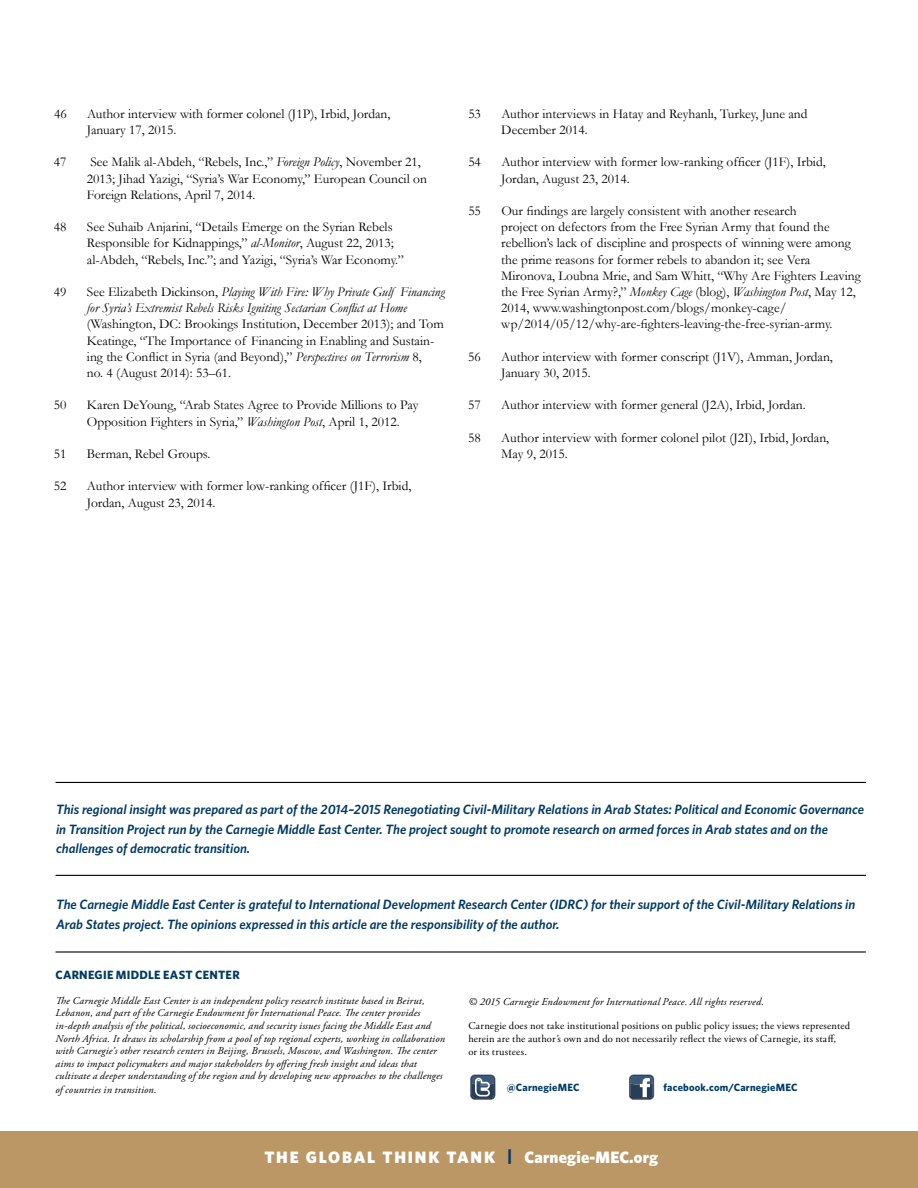
<style>
.page{position:relative;width:918px;height:1188px;background:#fff}
.page>*{position:absolute;margin:0;border:0;box-sizing:border-box;transform-origin:0 0}
.t1{font:900 16.5px "Whitney";letter-spacing:.075em;color:#fff}
.t2{font:13.5px/16.2px "Garamond";color:#000}
.t3{font:italic 600 13.5px/19.5px "Whitney";color:#003a63}
.t4{font:italic 13.5px/16.2px "Garamond";color:#000}
.t5{font:700 12px "Whitney";letter-spacing:.02em;color:#003a63}
.t6{font:italic 10.5px/12.8px "Adobe Garamond Pro";letter-spacing:.02em;color:#000}
.t7{font:10.5px/13px "Adobe Garamond Pro";letter-spacing:.02em;color:#000}
.t8{font:700 10.5px "Whitney";letter-spacing:.02em;color:#003a63}
.s1{font-style:italic}
.s2{font-style:normal}
.s3{color:#003a63}
</style>
<div class="page">
<div style="left:0;top:1131px;width:918px;height:57px;background:#ba9765"></div>
<hr style="left:56px;top:951px;width:810px;height:2px;background:#000">
<hr style="left:56px;top:875px;width:810px;height:1px;background:#000">
<hr style="left:56px;top:782px;width:810px;height:1px;background:#000">
<svg style="left:470px;top:1075px;width:25px;height:25px"></svg>
<svg style="left:629px;top:1075px;width:25px;height:25px"></svg>
<p class="t2" style="left:54px;top:105px;width:14px">46</p>
<p class="t2" style="left:87px;top:105px;width:305px">Author interview with former colonel (J1P), Irbid, Jordan,<br>January 17, 2015.</p>
<p class="t2" style="left:54px;top:154px;width:14px">47</p>
<p class="t2" style="left:87px;top:154px;width:341px">See Malik al-Abdeh, “Rebels, Inc.,” <span class="s1">Foreign Policy</span>, November 21,<br>2013; Jihad Yazigi, “Syria’s War Economy,” European Council on<br>Foreign Relations, April 7, 2014.</p>
<p class="t2" style="left:54px;top:219px;width:14px">48</p>
<p class="t2" style="left:87px;top:219px;width:318px">See Suhaib Anjarini, “Details Emerge on the Syrian Rebels<br>Responsible for Kidnappings,” <span class="s1">al-Monitor</span>, August 22, 2013; al-Abdeh, “Rebels, Inc.”; and Yazigi, “Syria’s War Economy.”</p>
<p class="t2" style="left:54px;top:284px;width:14px">49</p>
<p class="t4" style="left:87px;top:284px;width:359px"><span class="s2">See Elizabeth Dickinson,</span> Playing With Fire: Why Private Gulf Financing for Syria’s Extremist Rebels Risks Igniting Sectarian Conflict at Home</p>
<p class="t2" style="left:87px;top:316px;width:358px">(Washington, DC: Brookings Institution, December 2013); and Tom Keatinge, “The Importance of Financing in Enabling and Sustain&shy;ing the Conflict in Syria (and Beyond),” <span class="s1">Perspectives on Terrorism</span> 8,<br>no. 4 (August 2014): 53–61.</p>
<p class="t2" style="left:54px;top:397px;width:14px">50</p>
<p class="t2" style="left:87px;top:397px;width:333px">Karen DeYoung, “Arab States Agree to Provide Millions to Pay<br>Opposition Fighters in Syria,” <span class="s1">Washington Post</span>, April 1, 2012.</p>
<p class="t2" style="left:54px;top:446px;width:14px">51</p>
<p class="t2" style="left:87px;top:446px;width:125px">Berman, Rebel Groups.</p>
<p class="t2" style="left:54px;top:478px;width:14px">52</p>
<p class="t2" style="left:87px;top:478px;width:326px">Author interview with former low-ranking officer (J1F), Irbid,<br>Jordan, August 23, 2014.</p>
<p class="t2" style="left:468px;top:105px;width:14px">53</p>
<p class="t2" style="left:501px;top:105px;width:308px">Author interviews in Hatay and Reyhanlı, Turkey, June and<br>December 2014.</p>
<p class="t2" style="left:468px;top:154px;width:14px">54</p>
<p class="t2" style="left:501px;top:154px;width:326px">Author interview with former low-ranking officer (J1F), Irbid,<br>Jordan, August 23, 2014.</p>
<p class="t2" style="left:468px;top:203px;width:14px">55</p>
<p class="t2" style="left:501px;top:203px;width:361px">Our findings are largely consistent with another research<br>project on defectors from the Free Syrian Army that found the rebellion’s lack of discipline and prospects of winning were among the prime reasons for former rebels to abandon it; see Vera Mironova, Loubna Mrie, and Sam Whitt, “Why Are Fighters Leaving the Free Syrian Army?,” <span class="s1">Monkey Cage</span> (blog), <span class="s1">Washington Post</span>, May 12, 2014, www.washingtonpost.com/blogs/monkey-cage/ wp/2014/05/12/why-are-fighters-leaving-the-free-syrian-army.</p>
<p class="t2" style="left:468px;top:348px;width:14px">56</p>
<p class="t2" style="left:501px;top:348px;width:333px">Author interview with former conscript (J1V), Amman, Jordan,<br>January 30, 2015.</p>
<p class="t2" style="left:468px;top:397px;width:14px">57</p>
<p class="t2" style="left:501px;top:397px;width:306px">Author interview with former general (J2A), Irbid, Jordan.</p>
<p class="t2" style="left:468px;top:429px;width:14px">58</p>
<p class="t2" style="left:501px;top:429px;width:329px">Author interview with former colonel pilot (J2I), Irbid, Jordan,<br>May 9, 2015.</p>
<p class="t3" style="left:56px;top:800px;width:810px">This regional insight was prepared as part of the 2014–2015 Renegotiating Civil-Military Relations in Arab States: Political and Economic Governance in Transition Project run by the Carnegie Middle East Center. The project sought to promote research on armed forces in Arab states and on the challenges of democratic transition.</p>
<p class="t3" style="left:56px;top:895px;width:801px">The Carnegie Middle East Center is grateful to International Development Research Center (IDRC) for their support of the Civil-Military Relations in<br>Arab States project. The opinions expressed in this article are the responsibility of the author.</p>
<p class="t5" style="left:56px;top:967px;width:186px">CARNEGIE MIDDLE EAST CENTER</p>
<p class="t6" style="left:56px;top:994px;width:391px">The Carnegie Middle East Center is an independent policy research institute based in Beirut, Lebanon, and part of the Carnegie Endowment for International Peace. The center provides in-depth analysis of the political, socioeconomic, and security issues facing the Middle East and North Africa. It draws its scholarship from a pool of top regional experts, working in collaboration with Carnegie’s other research centers in Beijing, Brussels, Moscow, and Washington. The center aims to impact policymakers and major stakeholders by offering fresh insight and ideas that cultivate a deeper understanding of the region and by developing new approaches to the challenges of countries in transition.</p>
<p class="t6" style="left:468px;top:996px;width:297px">© 2015 Carnegie Endowment for International Peace. All rights reserved.</p>
<p class="t7" style="left:468px;top:1020px;width:383px">Carnegie does not take institutional positions on public policy issues; the views represented herein are the author<span class="s1">’</span>s own and do not necessarily reflect the views of Carnegie, its staff,<br>or its trustees.</p>
<p class="t8" style="left:507px;top:1080px;width:74px">@CarnegieMEC</p>
<p class="t8" style="left:664px;top:1080px;width:135px">facebook.com/CarnegieMEC</p>
<p class="t1" style="left:264px;top:1146px;width:395px">THE GLOBAL THINK TANK <span class="s3">|</span> Carnegie-MEC.org</p>
</div>
